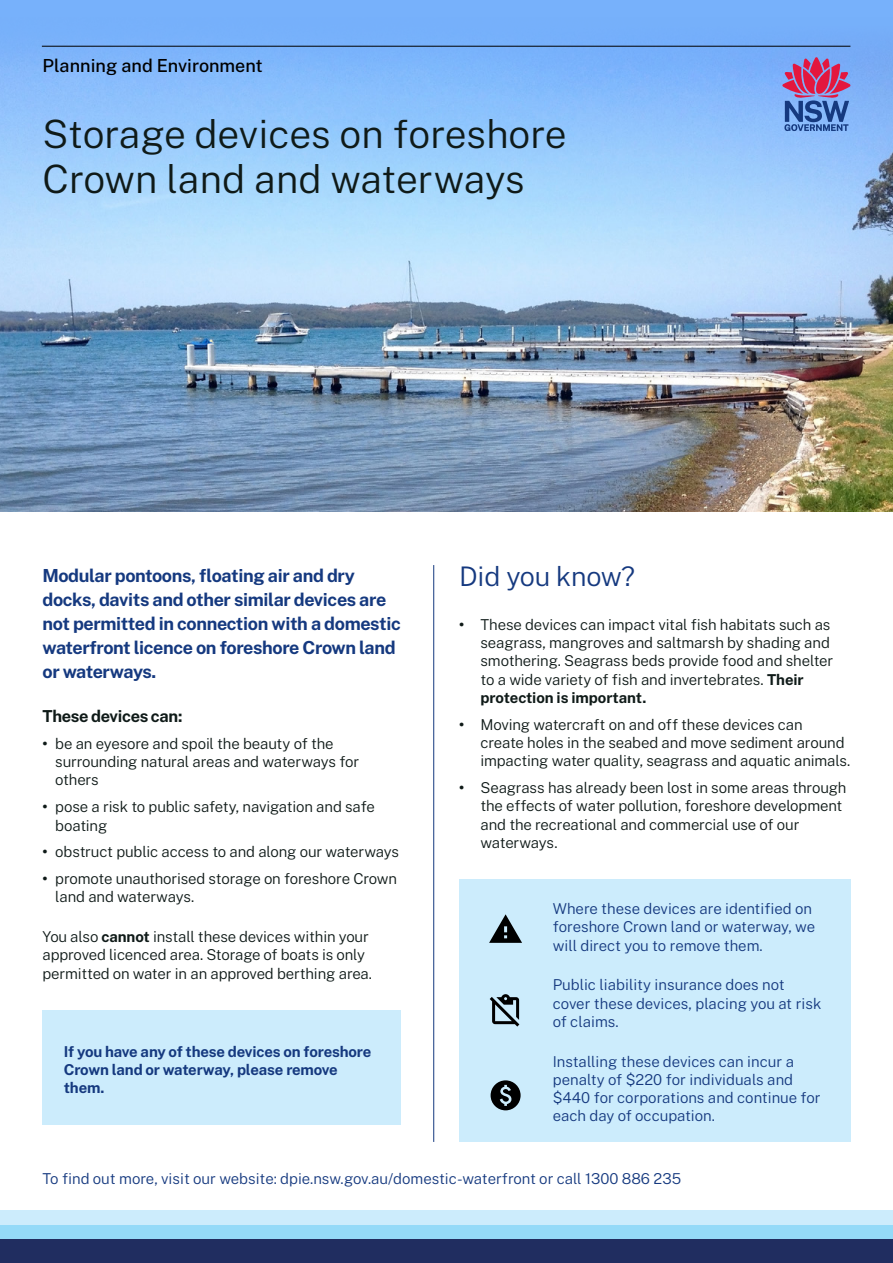
<style>
.page{position:relative;width:893px;height:1263px;background:#fff}
.page>*{position:absolute;margin:0;border:0;box-sizing:border-box;transform-origin:0 0}
.Document_Title{font:300 39px/45px "Public Sans";color:#0f1a18}
.Heading_2__H2{font:300 27px "Public Sans";letter-spacing:-.005em;color:#15397f}
.Body{font:700 18px/24px "Public Sans";letter-spacing:-.02em;color:#15397f}
.t1{font:500 18px "Public Sans";color:#000}
.Body-2{font:700 16.5px "Public Sans";letter-spacing:-.02em;color:#0f1a18}
.Level_1_bullet{font:300 15px/18.3px "Public Sans";letter-spacing:-.01em;color:#0f1a18}
.Body-3{font:300 15px/18.3px "Public Sans";color:#15397f}
.Body-4{font:300 15px/18.3px "Public Sans";letter-spacing:-.01em;color:#0f1a18}
.Contents{font:300 15px "Public Sans";color:#15397f}
.Contents-2{font:700 15px/18.3px "Public Sans";letter-spacing:-.01em;color:#15397f}
.s1{font-weight:700}
</style>
<div class="page">
<div style="left:0;top:0;width:893px;height:511px;background:#77b1fb"></div>
<img style="left:0;top:45px;width:893px;height:466px">
<div style="left:43px;top:1011px;width:358px;height:114px;background:#ccecfc"></div>
<div style="left:459px;top:879px;width:391px;height:263px;background:#ccecfc"></div>
<svg style="left:782px;top:57px;width:68px;height:74px"></svg>
<hr style="left:42px;top:46px;width:808px;height:1px;background:#000">
<div style="left:0;top:1237px;width:893px;height:26px;background:#202d60"></div>
<hr style="left:433px;top:565px;width:1px;height:577px;background:#15397f">
<div style="left:0;top:1224px;width:893px;height:15px;background:#94daf8"></div>
<div style="left:0;top:1210px;width:893px;height:14px;background:#ccecfc"></div>
<svg style="left:490px;top:994px;width:29px;height:32px"></svg>
<svg style="left:491px;top:1080px;width:30px;height:30px"></svg>
<svg style="left:489px;top:914px;width:33px;height:29px"></svg>
<p class="t1" style="left:43px;top:53px;width:222px">Planning and Environment</p>
<p class="Document_Title" style="left:43px;top:109px;width:526px">Storage devices on foreshore<br>Crown land and waterways</p>
<p class="Body" style="left:43px;top:562px;width:360px">Modular pontoons, floating air and dry docks, davits and other similar devices are not permitted in connection with a domestic waterfront licence on foreshore Crown land or waterways.</p>
<p class="Body-2" style="left:43px;top:704px;width:141px">These devices can:</p>
<p class="Level_1_bullet" style="left:55px;top:733px;width:305px;text-indent:-13px"><span class="s1">•</span> be an eyesore and spoil the beauty of the surrounding natural areas and waterways for others</p>
<p class="Level_1_bullet" style="left:55px;top:797px;width:321px;text-indent:-13px"><span class="s1">•</span> pose a risk to public safety, navigation and safe boating</p>
<p class="Level_1_bullet" style="left:43px;top:842px;width:358px"><span class="s1">•</span> obstruct public access to and along our waterways</p>
<p class="Level_1_bullet" style="left:55px;top:869px;width:343px;text-indent:-13px"><span class="s1">•</span> promote unauthorised storage on foreshore Crown land and waterways.</p>
<p class="Body-4" style="left:43px;top:926px;width:331px">You also <span class="s1">cannot</span> install these devices within your approved licenced area. Storage of boats is only permitted on water in an approved berthing area.</p>
<p class="Contents-2" style="left:64px;top:1041px;width:309px">If you have any of these devices on foreshore<br>Crown land or waterway, please remove them.</p>
<h2 class="Heading_2__H2" style="left:459px;top:556px;width:177px">Did you know?</h2>
<p class="Level_1_bullet" style="left:480px;top:614px;width:354px;text-indent:-21px"><span class="s1">•</span> These devices can impact vital fish habitats such as seagrass, mangroves and saltmarsh by shading and smothering. Seagrass beds provide food and shelter to a wide variety of fish and invertebrates. <span class="s1">Their protection is important.</span></p>
<p class="Level_1_bullet" style="left:480px;top:714px;width:371px;text-indent:-21px"><span class="s1">•</span> Moving watercraft on and off these devices can<br>create holes in the seabed and move sediment around impacting water quality, seagrass and aquatic animals.</p>
<p class="Level_1_bullet" style="left:480px;top:777px;width:367px;text-indent:-21px"><span class="s1">•</span> Seagrass has already been lost in some areas through the effects of water pollution, foreshore development and the recreational and commercial use of our waterways.</p>
<p class="Body-3" style="left:553px;top:899px;width:264px">Where these devices are identified on foreshore Crown land or waterway, we will direct you to remove them.</p>
<p class="Body-3" style="left:553px;top:975px;width:270px">Public liability insurance does not cover these devices, placing you at risk of claims.</p>
<p class="Body-3" style="left:553px;top:1051px;width:269px">Installing these devices can incur a penalty of $220 for individuals and $440 for corporations and continue for each day of occupation.</p>
<p class="Contents" style="left:43px;top:1168px;width:640px">To find out more, visit our website: dpie.nsw.gov.au/domestic-waterfront or call 1300 886 235</p>
</div>
